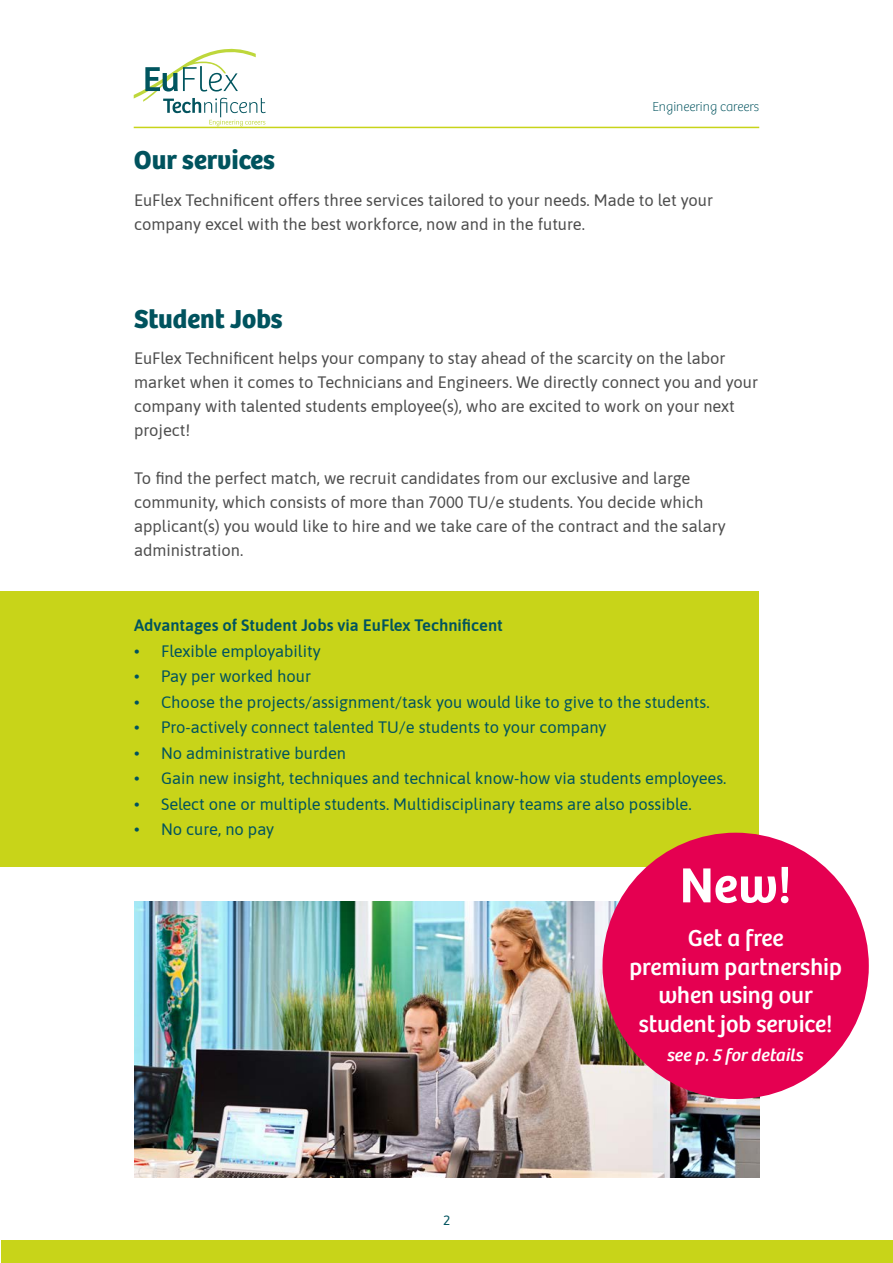
<style>
.page{position:relative;width:893px;height:1263px;background:#fff}
.page>*{position:absolute;margin:0;border:0;box-sizing:border-box;transform-origin:0 0}
.t1{font:600 51px "Bree";color:#fff}
.t2{font:700 27px "Bree";color:#00535e}
.t3{font:24px/28.8px "Bree";color:#fff;text-align:center}
.t4{font:italic 18px "Bree";color:#fff}
.t5{font:16.5px/24px "Asap";color:#4d4d4d}
.t6{font:16.5px "Asap";color:#00535e}
.t7{font:600 16.5px "Asap";color:#00535e}
.t8{font:100 13.5px "Bree";color:#00535e}
.t9{font:13.5px "Asap";color:#00535e}
</style>
<div class="page">
<div style="left:1px;top:1240px;width:891px;height:23px;background:#c8d419"></div>
<hr style="left:134px;top:127px;width:625px;height:1px;background:#c8d419">
<svg style="left:134px;top:48px;width:132px;height:78px"></svg>
<div style="left:0;top:591px;width:759px;height:275px;background:#c8d419"></div>
<img style="left:134px;top:901px;width:626px;height:276px">
<div style="left:602px;top:833px;width:267px;height:266px;background:#e50051;border-radius:50%"></div>
<p class="t8" style="left:652px;top:99px;width:108px">Engineering careers</p>
<p class="t2" style="left:134px;top:144px;width:143px">Our services</p>
<p class="t5" style="left:134px;top:187px;width:581px">EuFlex Technificent offers three services tailored to your needs. Made to let your company excel with the best workforce, now and in the future.</p>
<p class="t2" style="left:134px;top:302px;width:150px">Student Jobs</p>
<p class="t5" style="left:134px;top:346px;width:626px">EuFlex Technificent helps your company to stay ahead of the scarcity on the labor market when it comes to Technicians and Engineers. We directly connect you and your company with talented students employee(s), who are excited to work on your next project!</p>
<p class="t5" style="left:134px;top:466px;width:593px">To find the perfect match, we recruit candidates from our exclusive and large community, which consists of more than 7000 TU/e students. You decide which applicant(s) you would like to hire and we take care of the contract and the salary administration.</p>
<p class="t7" style="left:134px;top:614px;width:370px">Advantages of Student Jobs via EuFlex Technificent</p>
<p class="t6" style="left:134px;top:640px;width:188px">• Flexible employability</p>
<p class="t6" style="left:134px;top:665px;width:178px">• Pay per worked hour</p>
<p class="t6" style="left:134px;top:691px;width:577px">• Choose the projects/assignment/task you would like to give to the students.</p>
<p class="t6" style="left:134px;top:716px;width:474px">• Pro-actively connect talented TU/e students to your company</p>
<p class="t6" style="left:134px;top:742px;width:214px">• No administrative burden</p>
<p class="t6" style="left:134px;top:767px;width:594px">• Gain new insight, techniques and technical know-how via students employees.</p>
<p class="t6" style="left:134px;top:793px;width:559px">• Select one or multiple students. Multidisciplinary teams are also possible.</p>
<p class="t6" style="left:134px;top:818px;width:142px">• No cure, no pay</p>
<p class="t1" style="left:680px;top:846px;width:113px">New!</p>
<p class="t3" style="left:688px;top:924px;width:97px">Get a free</p>
<p class="t3" style="left:629px;top:953px;width:214px">premium partnership</p>
<p class="t3" style="left:639px;top:981px;width:195px">when using our student job service!</p>
<p class="t4" style="left:667px;top:1041px;width:138px">see p. 5 for details</p>
<p class="t9" style="left:443px;top:1211px;width:9px">2</p>
</div>
